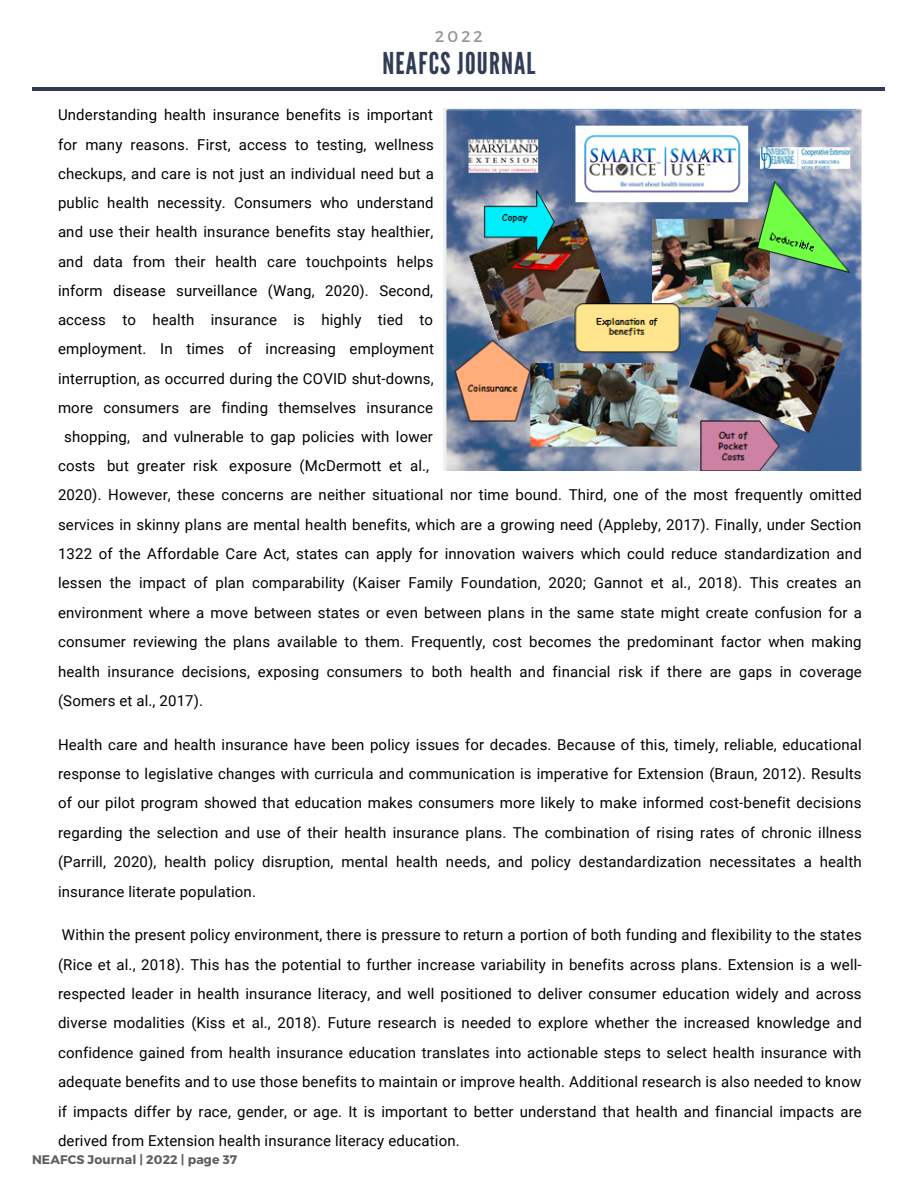
<style>
.page{position:relative;width:918px;height:1188px;background:#fff}
.page>*{position:absolute;margin:0;border:0;box-sizing:border-box;transform-origin:0 0}
.t1{font:30px "League Gothic";letter-spacing:.04em;color:#313c55}
.t2{font:15.6px "Montserrat";color:#919597}
.t3{font:15px/29.4px "Roboto";letter-spacing:.01em;color:#000;text-align:justify}
.t4{font:700 12.45px "Montserrat";letter-spacing:.01em;color:#5f5f5f}
</style>
<div class="page">
<img style="left:443px;top:108px;width:419px;height:362px">
<hr style="left:33px;top:88px;width:852px;height:3px;background:#313c55">
<p class="t2" style="left:435px;top:27px;width:49px">2022</p>
<h1 class="t1" style="left:382px;top:46px;width:155px">NEAFCS JOURNAL</h1>
<p class="t3" style="left:58px;top:101px;width:378px;text-align:center">Understanding health insurance benefits is important for many reasons. First, access to testing, wellness checkups, and care is not just an individual need but a public health necessity. Consumers who understand and use their health insurance benefits stay healthier, and data from their health care touchpoints helps inform disease surveillance (Wang, 2020). Second, access to health insurance is highly tied to employment. In times of increasing employment interruption, as occurred during the COVID shut-downs, more consumers are finding themselves insurance shopping, and vulnerable to gap policies with lower costs but greater risk exposure (McDermott et al.,</p>
<p class="t3" style="left:58px;top:480px;width:805px">2020). However, these concerns are neither situational nor time bound. Third, one of the most frequently omitted services in skinny plans are mental health benefits, which are a growing need (Appleby, 2017). Finally, under Section 1322 of the Affordable Care Act, states can apply for innovation waivers which could reduce standardization and lessen the impact of plan comparability (Kaiser Family Foundation, 2020; Gannot et al., 2018). This creates an environment where a move between states or even between plans in the same state might create confusion for a consumer reviewing the plans available to them. Frequently, cost becomes the predominant factor when making health insurance decisions, exposing consumers to both health and financial risk if there are gaps in coverage (Somers et al., 2017).</p>
<p class="t3" style="left:58px;top:730px;width:805px">Health care and health insurance have been policy issues for decades. Because of this, timely, reliable, educational response to legislative changes with curricula and communication is imperative for Extension (Braun, 2012). Results of our pilot program showed that education makes consumers more likely to make informed cost-benefit decisions regarding the selection and use of their health insurance plans. The combination of rising rates of chronic illness (Parrill, 2020), health policy disruption, mental health needs, and policy destandardization necessitates a health insurance literate population.</p>
<p class="t3" style="left:58px;top:920px;width:805px">Within the present policy environment, there is pressure to return a portion of both funding and flexibility to the states (Rice et al., 2018). This has the potential to further increase variability in benefits across plans. Extension is a well&shy;respected leader in health insurance literacy, and well positioned to deliver consumer education widely and across diverse modalities (Kiss et al., 2018). Future research is needed to explore whether the increased knowledge and confidence gained from health insurance education translates into actionable steps to select health insurance with adequate benefits and to use those benefits to maintain or improve health. Additional research is also needed to know if impacts differ by race, gender, or age. It is important to better understand that health and financial impacts are derived from Extension health insurance literacy education.</p>
<p class="t4" style="left:32px;top:1152px;width:207px">NEAFCS Journal | 2022 | page 37</p>
</div>
